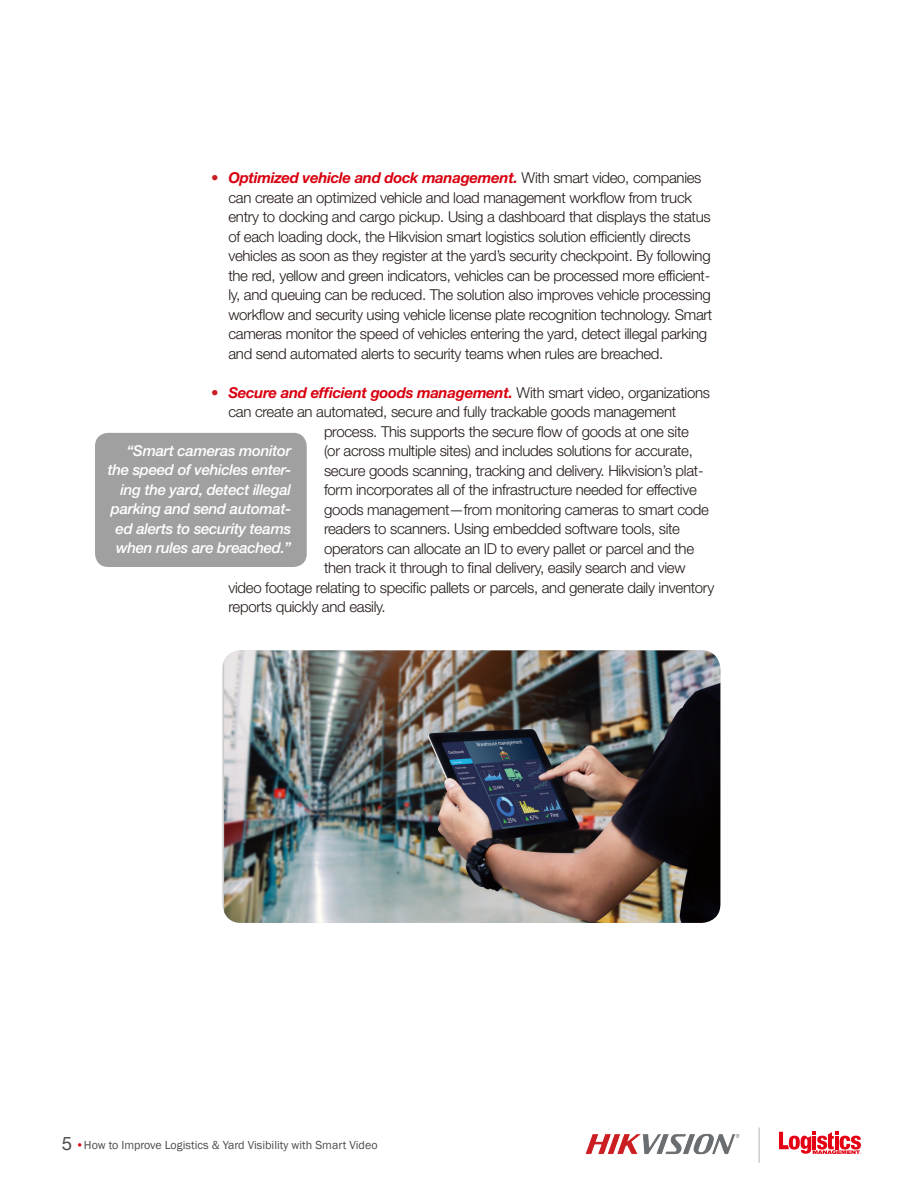
<style>
.page{position:relative;width:918px;height:1188px;background:#fff}
.page>*{position:absolute;margin:0;border:0;box-sizing:border-box;transform-origin:0 0}
.t1{font:300 15px/19.5px "Helvetica Neue LT Std";letter-spacing:-.02em;color:#231916}
.t2{font:italic 500 15px/19.5px "Helvetica Neue LT Std";letter-spacing:-.02em;color:#fff;text-align:right}
.t3{font:italic 700 15px "Helvetica Neue LT Std";letter-spacing:-.02em;color:#d80010}
.t4{font:300 15px "Helvetica Neue LT Std";color:#cb1e23}
.t5{font:12px "Franklin Gothic";color:#4d4a4a}
.t6{font:1.8px "Helvetica";color:#e60013}
.s1{font-weight:700;font-style:italic;color:#d80010}
.s2{font-weight:300;font-style:normal;color:#231916}
.s3{font-family:"Helvetica Now Text";font-size:18px}
.s4{color:#d80010}
</style>
<div class="page">
<svg style="left:779px;top:1131px;width:82px;height:23px"></svg>
<img style="left:585px;top:1134px;width:155px;height:21px">
<hr style="left:758px;top:1128px;width:2px;height:35px;background:#c9cacb">
<img style="left:224px;top:650px;width:496px;height:273px">
<div style="left:95px;top:433px;width:212px;height:134px;background:#a0a0a1;border-radius:13px"></div>
<p class="t1" style="left:228px;top:168px;width:486px"><span class="s1">Optimized vehicle and dock management.</span> With smart video, companies can create an optimized vehicle and load management workflow from truck entry to docking and cargo pickup. Using a dashboard that displays the status of each loading dock, the Hikvision smart logistics solution efficiently directs vehicles as soon as they register at the yard’s security checkpoint. By following the red, yellow and green indicators, vehicles can be processed more efficient&shy;ly, and queuing can be reduced. The solution also improves vehicle processing workflow and security using vehicle license plate recognition technology. Smart cameras monitor the speed of vehicles entering the yard, detect illegal parking and send automated alerts to security teams when rules are breached.</p>
<p class="t3" style="left:228px;top:383px;width:483px">Secure and efficient goods management. <span class="s2">With smart video, organizations</span></p>
<p class="t1" style="left:228px;top:402px;width:449px">can create an automated, secure and fully trackable goods management</p>
<p class="t1" style="left:324px;top:421px;width:366px">process. This supports the secure flow of goods at one site</p>
<p class="t1" style="left:324px;top:441px;width:370px">(or across multiple sites) and includes solutions for accurate,</p>
<p class="t1" style="left:324px;top:460px;width:381px">secure goods scanning, tracking and delivery. Hikvision’s plat-</p>
<p class="t1" style="left:324px;top:480px;width:374px">form incorporates all of the infrastructure needed for effective</p>
<p class="t1" style="left:324px;top:499px;width:387px">goods management—from monitoring cameras to smart code</p>
<p class="t1" style="left:324px;top:519px;width:358px">readers to scanners. Using embedded software tools, site</p>
<p class="t1" style="left:324px;top:538px;width:372px">operators can allocate an ID to every pallet or parcel and the</p>
<p class="t1" style="left:324px;top:558px;width:363px">then track it through to final delivery, easily search and view</p>
<p class="t1" style="left:228px;top:577px;width:487px">video footage relating to specific pallets or parcels, and generate daily inventory</p>
<p class="t1" style="left:228px;top:597px;width:159px">reports quickly and easily.</p>
<p class="t4" style="left:211px;top:169px;width:9px">•</p>
<p class="t4" style="left:211px;top:383px;width:9px">•</p>
<p class="t2" style="left:108px;top:441px;width:185px">“Smart cameras monitor the speed of vehicles enter&shy;ing the yard, detect illegal parking and send automat&shy;ed alerts to security teams when rules are breached.”</p>
<p class="t5" style="left:61px;top:1137px;width:318px"><span class="s3">5</span> <span class="s4">•</span>How to Improve Logistics &amp; Yard Visibility with Smart Video</p>
<p class="t6" style="left:860px;top:1152px;width:3px">®</p>
</div>
